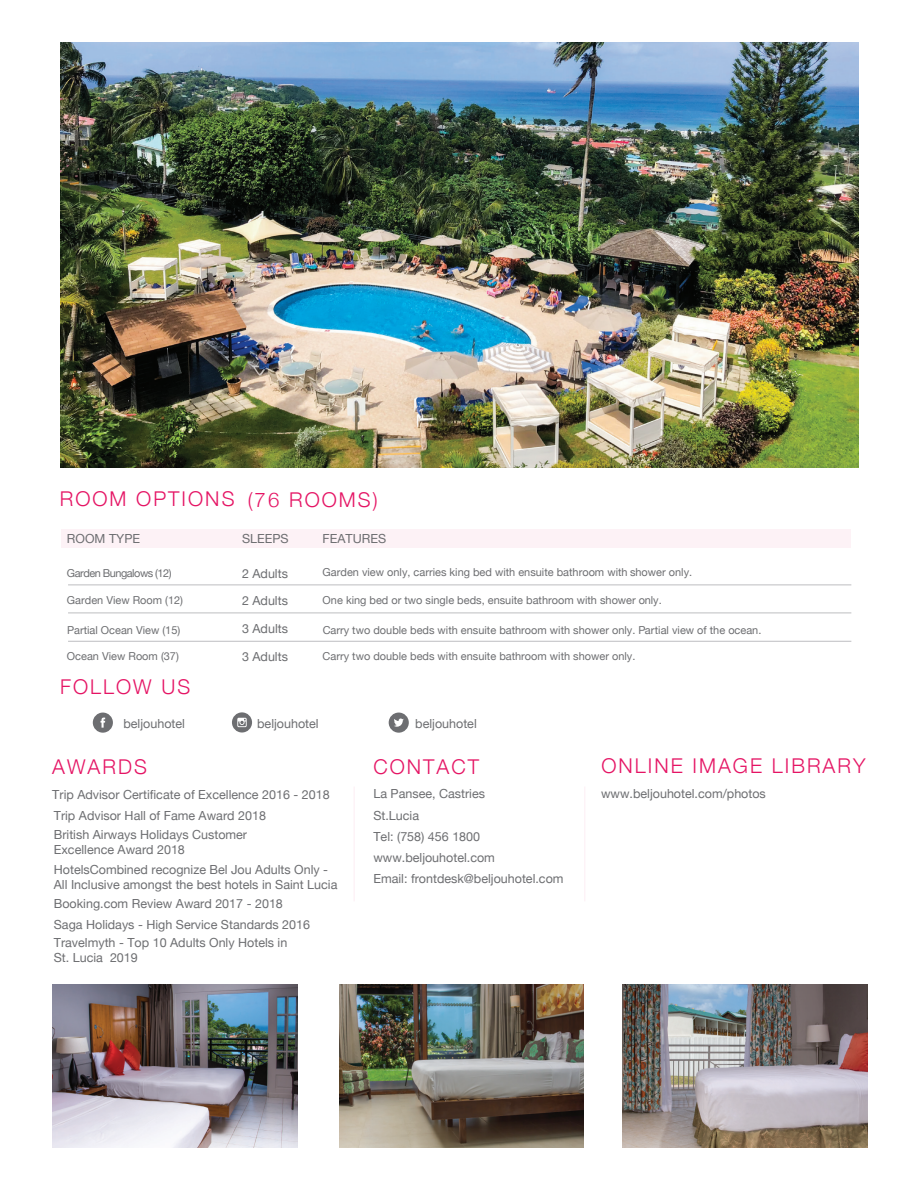
<style>
.page{position:relative;width:918px;height:1188px;background:#fff}
.page>*{position:absolute;margin:0;border:0;box-sizing:border-box;transform-origin:0 0}
.t1{font:300 20.4px "Helvetica Neue";letter-spacing:.1em;color:#e51464}
.t2{font:12.6px/21.1px "Helvetica Neue";color:#6d6e71}
.t3{font:10.95px "Helvetica Neue";color:#6d6e71}
.t4{font:10.95px "Helvetica Neue";letter-spacing:-.045em;color:#6d6e71}
</style>
<div class="page">
<hr style="left:353px;top:787px;width:2px;height:114px;background:#f8c1d6">
<hr style="left:584px;top:787px;width:1px;height:114px;background:#f8c1d6">
<svg style="left:93px;top:713px;width:20px;height:20px"></svg>
<svg style="left:389px;top:713px;width:20px;height:20px"></svg>
<svg style="left:232px;top:712px;width:20px;height:21px"></svg>
<svg style="left:237px;top:718px;width:10px;height:9px"></svg>
<div style="left:61px;top:529px;width:790px;height:19px;background:#fdf2f6"></div>
<hr style="left:68px;top:585px;width:783px;height:1px;background:#bdbec1">
<hr style="left:68px;top:613px;width:783px;height:1px;background:#bdbec1">
<hr style="left:68px;top:641px;width:783px;height:1px;background:#bdbec1">
<img style="left:61px;top:43px;width:797px;height:424px">
<img style="left:339px;top:984px;width:245px;height:164px">
<img style="left:52px;top:984px;width:245px;height:164px">
<img style="left:622px;top:984px;width:245px;height:164px">
<h1 class="t1" style="left:60px;top:482px;width:319px">ROOM OPTIONS (76 ROOMS)</h1>
<p class="t2" style="left:67px;top:529px;width:75px">ROOM TYPE</p>
<p class="t2" style="left:242px;top:529px;width:48px">SLEEPS</p>
<p class="t2" style="left:323px;top:529px;width:65px">FEATURES</p>
<p class="t4" style="left:67px;top:565px;width:106px">Garden Bungalows (12)</p>
<p class="t2" style="left:242px;top:563px;width:47px">2 Adults</p>
<p class="t3" style="left:323px;top:565px;width:371px">Garden view only, carries king bed with ensuite bathroom with shower only.</p>
<p class="t3" style="left:67px;top:593px;width:118px">Garden View Room (12)</p>
<p class="t2" style="left:242px;top:591px;width:47px">2 Adults</p>
<p class="t3" style="left:323px;top:593px;width:341px">One king bed or two single beds, ensuite bathroom with shower only.</p>
<p class="t3" style="left:67px;top:622px;width:115px">Partial Ocean View (15)</p>
<p class="t2" style="left:242px;top:619px;width:47px">3 Adults</p>
<p class="t3" style="left:323px;top:622px;width:440px">Carry two double beds with ensuite bathroom with shower only. Partial view of the ocean.</p>
<p class="t3" style="left:67px;top:648px;width:113px">Ocean View Room (37)</p>
<p class="t2" style="left:242px;top:647px;width:47px">3 Adults</p>
<p class="t3" style="left:323px;top:648px;width:314px">Carry two double beds with ensuite bathroom with shower only.</p>
<h1 class="t1" style="left:60px;top:671px;width:132px">FOLLOW US</h1>
<p class="t2" style="left:124px;top:713px;width:63px">beljouhotel</p>
<p class="t2" style="left:257px;top:713px;width:63px">beljouhotel</p>
<p class="t2" style="left:415px;top:713px;width:63px">beljouhotel</p>
<h1 class="t1" style="left:601px;top:750px;width:266px">ONLINE IMAGE LIBRARY</h1>
<h1 class="t1" style="left:52px;top:750px;width:96px">AWARDS</h1>
<h1 class="t1" style="left:373px;top:750px;width:107px">CONTACT</h1>
<p class="t2" style="left:373px;top:784px;width:192px">La Pansee, Castries<br>St.Lucia<br>Tel: (758) 456 1800 www.beljouhotel.com<br>Email: frontdesk@beljouhotel.com</p>
<p class="t2" style="left:601px;top:783px;width:166px">www.beljouhotel.com/photos</p>
<p class="t2" style="left:52px;top:785px;width:279px">Trip Advisor Certificate of Excellence 2016 - 2018</p>
<p class="t2" style="left:54px;top:806px;width:214px">Trip Advisor Hall of Fame Award 2018</p>
<p class="t2" style="left:54px;top:828px;width:195px;line-height:15px">British Airways Holidays Customer<br>Excellence Award 2018</p>
<p class="t2" style="left:54px;top:863px;width:285px;line-height:15px">HotelsCombined recognize Bel Jou Adults Only -<br>All Inclusive amongst the best hotels in Saint Lucia</p>
<p class="t2" style="left:54px;top:894px;width:231px">Booking.com Review Award 2017 - 2018</p>
<p class="t2" style="left:54px;top:916px;width:258px;line-height:18px">Saga Holidays - High Service Standards 2016<br>Travelmyth - Top 10 Adults Only Hotels in</p>
<p class="t2" style="left:54px;top:947px;width:86px">St. Lucia 2019</p>
</div>
